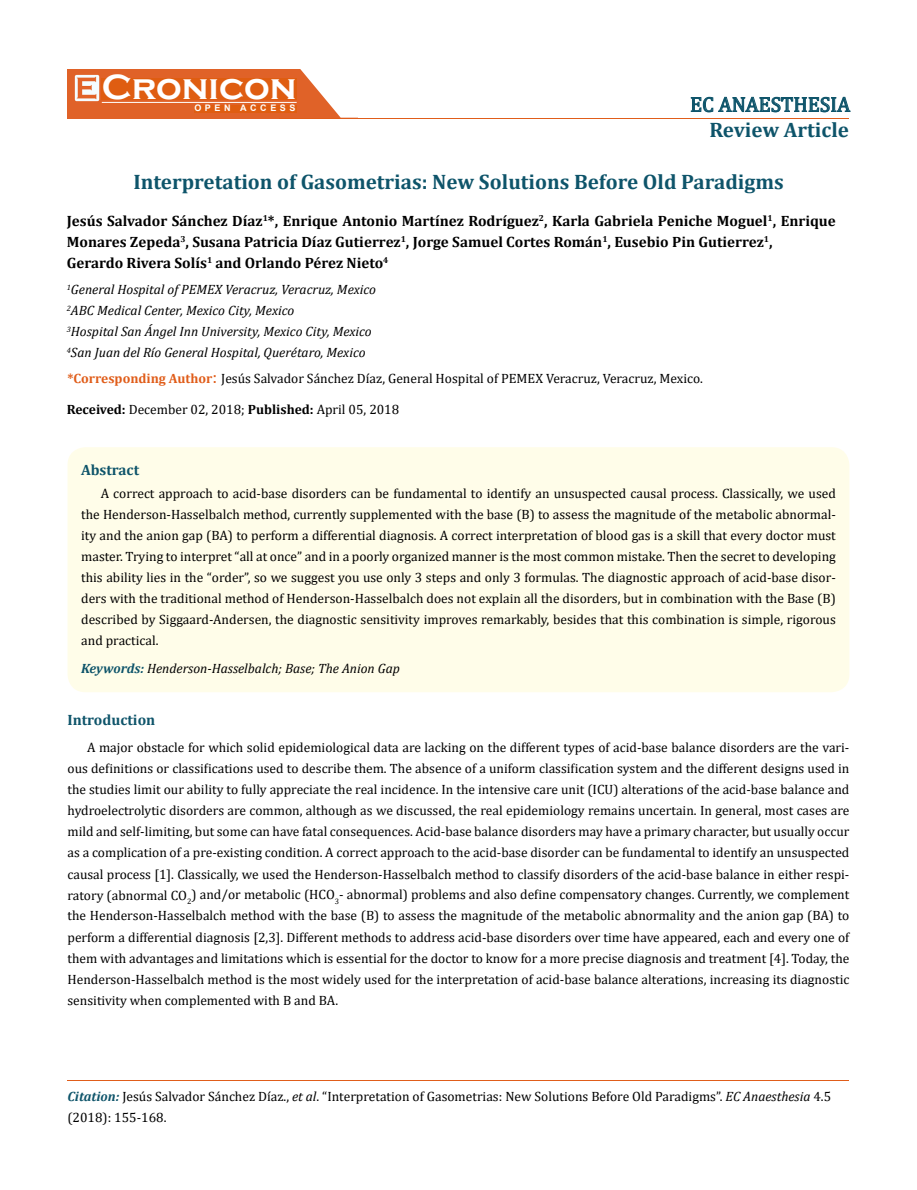
<style>
.page{position:relative;width:917px;height:1190px;background:#fff}
.page>*{position:absolute;margin:0;border:0;box-sizing:border-box;transform-origin:0 0}
.t1{font:700 36px "Copperplate Gothic";color:#fff}
.t2{font:700 21px "Cambria";color:#0e546a}
.t3{font:21px "Cambria";color:#0e546a}
.t4{font:700 15px/21px "Cambria";color:#000}
.t5{font:700 15px "Cambria";color:#0e546a}
.t6{font:13.5px/21px "Cambria";color:#000;text-align:justify}
.t7{font:italic 13.5px/21px "Cambria";color:#000}
.t8{font:700 9px "Arial";letter-spacing:.4em;color:#fff}
.s1{font-weight:700;color:#e05d1a}
.s2{font-size:18px;color:#e05d1a}
.s3{font-weight:700}
.s4{font-weight:700;color:#0e546a}
.s5{font-weight:700;font-style:italic;color:#0e546a}
.s6{font-style:italic}
</style>
<div class="page">
<div style="left:67px;top:70px;width:290px;height:49px;background:#e06228"></div>
<svg style="left:300px;top:69px;width:58px;height:49px"></svg>
<img style="left:75px;top:75px;width:24px;height:26px">
<div style="left:102px;top:79px;width:195px;height:21px;background:#df5d11"></div>
<div style="left:194px;top:105px;width:103px;height:7px;background:#df5d11"></div>
<svg style="left:690px;top:97px;width:160px;height:15px"></svg>
<hr style="left:102px;top:102px;width:194px;height:1px;background:#fff">
<hr style="left:279px;top:118px;width:569px;height:1px;background:#e05d1a">
<hr style="left:67px;top:1080px;width:782px;height:1px;background:#e05d1a">
<div style="left:67px;top:447px;width:782px;height:245px;background:#fffde9;border-radius:18px"></div>
<h1 class="t1" style="left:102px;top:68px;width:196px">Cronicon</h1>
<p class="t8" style="left:194px;top:102px;width:103px">OPEN ACCESS</p>
<h2 class="t3" style="left:690px;top:92px;width:162px">EC ANAESTHESIA</h2>
<h2 class="t2" style="left:709px;top:115px;width:141px">Review Article</h2>
<h2 class="t2" style="left:133px;top:167px;width:651px">Interpretation of Gasometrias: New Solutions Before Old Paradigms</h2>
<p class="t4" style="left:67px;top:210px;width:770px">Jesús Salvador Sánchez Díaz<sup>1</sup>*, Enrique Antonio Martínez Rodríguez<sup>2</sup>, Karla Gabriela Peniche Moguel<sup>1</sup>, Enrique<br>Monares Zepeda<sup>3</sup>, Susana Patricia Díaz Gutierrez<sup>1</sup>, Jorge Samuel Cortes Román<sup>1</sup>, Eusebio Pin Gutierrez<sup>1</sup>,<br>Gerardo Rivera Solís<sup>1</sup> and Orlando Pérez Nieto<sup>4</sup></p>
<p class="t7" style="left:67px;top:278px;width:311px"><sup>1</sup>General Hospital of PEMEX Veracruz, Veracruz, Mexico <sup>2</sup>ABC Medical Center, Mexico City, Mexico<br><sup>3</sup>Hospital San Ángel Inn University, Mexico City, Mexico <sup>4</sup>San Juan del Río General Hospital, Querétaro, Mexico</p>
<p class="t6" style="left:67px;top:368px;width:637px"><span class="s1">*Corresponding Author</span><span class="s2">:</span> Jesús Salvador Sánchez Díaz, General Hospital of PEMEX Veracruz, Veracruz, Mexico.</p>
<p class="t6" style="left:67px;top:398px;width:334px"><span class="s3">Received:</span> December 02, 2018; <span class="s3">Published:</span> April 05, 2018</p>
<p class="t5" style="left:81px;top:459px;width:60px">Abstract</p>
<p class="t6" style="left:81px;top:483px;width:756px;text-indent:19px">A correct approach to acid-base disorders can be fundamental to identify an unsuspected causal process. Classically, we used the Henderson-Hasselbalch method, currently supplemented with the base (B) to assess the magnitude of the metabolic abnormal&shy;ity and the anion gap (BA) to perform a differential diagnosis. A correct interpretation of blood gas is a skill that every doctor must master. Trying to interpret “all at once” and in a poorly organized manner is the most common mistake. Then the secret to developing this ability lies in the “order”, so we suggest you use only 3 steps and only 3 formulas. The diagnostic approach of acid-base disor&shy;ders with the traditional method of Henderson-Hasselbalch does not explain all the disorders, but in combination with the Base (B) described by Siggaard-Andersen, the diagnostic sensitivity improves remarkably, besides that this combination is simple, rigorous and practical.</p>
<p class="t7" style="left:81px;top:657px;width:320px"><span class="s4">Keywords:</span> Henderson-Hasselbalch; Base; The Anion Gap</p>
<p class="t5" style="left:67px;top:709px;width:89px">Introduction</p>
<p class="t6" style="left:67px;top:737px;width:783px;text-indent:20px">A major obstacle for which solid epidemiological data are lacking on the different types of acid-base balance disorders are the vari&shy;ous definitions or classifications used to describe them. The absence of a uniform classification system and the different designs used in the studies limit our ability to fully appreciate the real incidence. In the intensive care unit (ICU) alterations of the acid-base balance and hydroelectrolytic disorders are common, although as we discussed, the real epidemiology remains uncertain. In general, most cases are mild and self-limiting, but some can have fatal consequences. Acid-base balance disorders may have a primary character, but usually occur as a complication of a pre-existing condition. A correct approach to the acid-base disorder can be fundamental to identify an unsuspected causal process [1]. Classically, we used the Henderson-Hasselbalch method to classify disorders of the acid-base balance in either respi&shy;ratory (abnormal CO<sub>2</sub>) and/or metabolic (HCO<sub>3</sub>- abnormal) problems and also define compensatory changes. Currently, we complement the Henderson-Hasselbalch method with the base (B) to assess the magnitude of the metabolic abnormality and the anion gap (BA) to perform a differential diagnosis [2,3]. Different methods to address acid-base disorders over time have appeared, each and every one of them with advantages and limitations which is essential for the doctor to know for a more precise diagnosis and treatment [4]. Today, the Henderson-Hasselbalch method is the most widely used for the interpretation of acid-base balance alterations, increasing its diagnostic sensitivity when complemented with B and BA.</p>
<p class="t6" style="left:67px;top:1085px;width:765px"><span class="s5">Citation:</span> Jesús Salvador Sánchez Díaz., <span class="s6">et al</span>. “Interpretation of Gasometrias: New Solutions Before Old Paradigms”. <span class="s6">EC Anaesthesia</span> 4.5 (2018): 155-168.</p>
</div>
